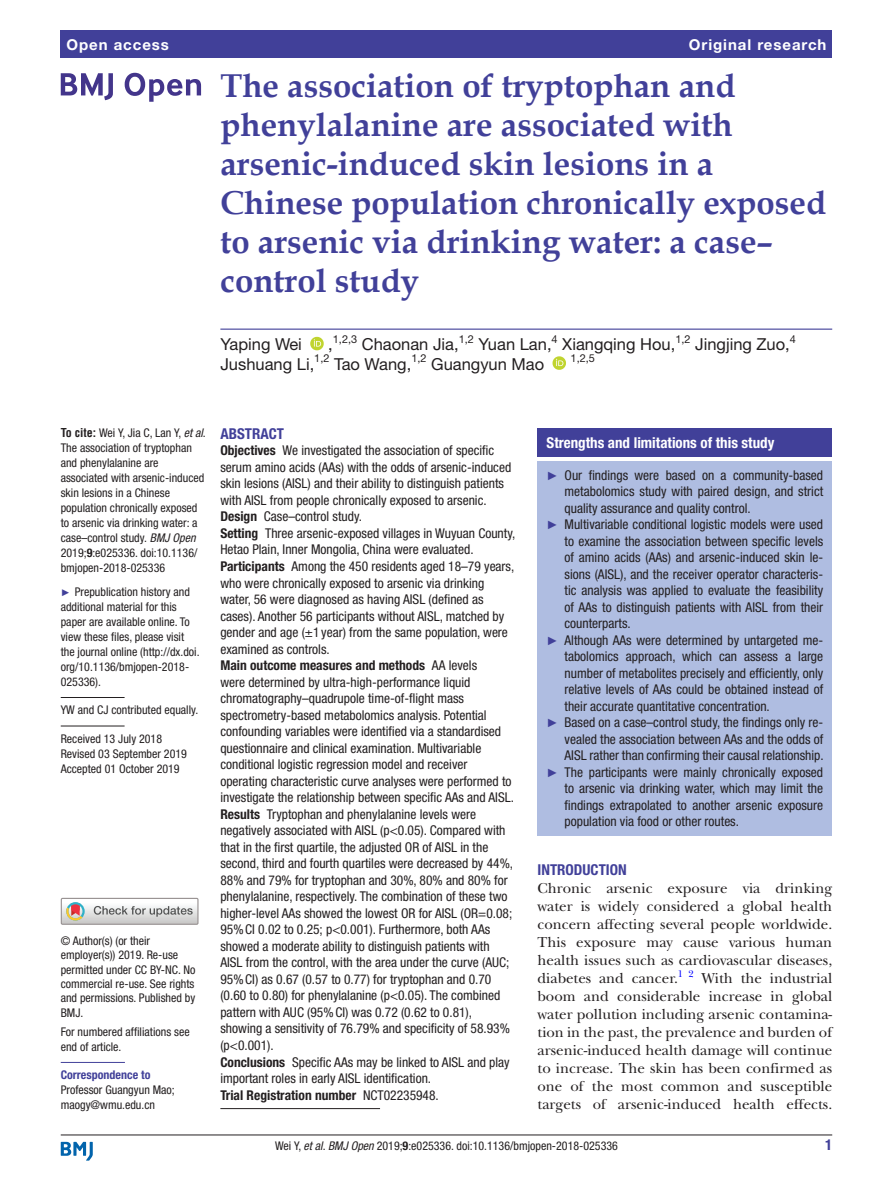
<style>
.page{position:relative;width:893px;height:1191px;background:#fff}
.page>*{position:absolute;margin:0;border:0;box-sizing:border-box;transform-origin:0 0}
.t1{font:700 33px/39px "Book Antiqua";color:#414099}
.t2{font:16.5px "Helvetica Neue LT Std";color:#231f20}
.t3{font:15px/18px "New Baskerville";color:#231f20;text-align:justify}
.t4{font:700 condensed 15px "Helvetica Neue LT Std";color:#fff}
.t5{font:700 15px "Helvetica Neue LT Std";letter-spacing:.065em;color:#fff}
.t6{font:700 condensed 15px "Helvetica Neue LT Std";color:#414099}
.t7{font:condensed 13.5px/16.5px "Helvetica Neue LT Std";color:#231f20}
.t8{font:condensed 12px/15px "Helvetica Neue LT Std";color:#231f20}
.t9{font:700 condensed 12px "Helvetica Neue LT Std";color:#414099}
.t10{font:10.95px "Helvetica Neue LT Std";color:#231f20}
.t11{font:9.9px "New Baskerville";color:#00f}
.s1{font-family:"Helvetica LT Std";font-weight:700}
.s2{font-style:italic}
.s3{font-weight:700}
.s4{font-family:"Arial";font-stretch:normal;font-size:9.75px;color:#414099}
.s5{font-family:"Arial";font-stretch:normal;font-size:12px;color:#414099}
</style>
<div class="page">
<hr style="left:61px;top:1134px;width:771px;height:1px;background:#231f20">
<svg style="left:61px;top:1141px;width:32px;height:19px"></svg>
<div style="left:61px;top:31px;width:771px;height:27px;background:#414099"></div>
<hr style="left:220px;top:328px;width:612px;height:2px;background:#414099">
<svg style="left:310px;top:337px;width:14px;height:13px"></svg>
<svg style="left:552px;top:356px;width:14px;height:14px"></svg>
<hr style="left:61px;top:697px;width:64px;height:1px;background:#231f20">
<hr style="left:61px;top:725px;width:64px;height:1px;background:#231f20">
<hr style="left:61px;top:1062px;width:64px;height:1px;background:#414099">
<svg style="left:61px;top:73px;width:52px;height:27px"></svg>
<svg style="left:125px;top:73px;width:76px;height:29px"></svg>
<div style="left:61px;top:897px;width:138px;height:27px;border:1px solid #969090"></div>
<svg style="left:61px;top:898px;width:137px;height:26px"></svg>
<div style="left:538px;top:428px;width:294px;height:29px;background:#414099"></div>
<div style="left:538px;top:461px;width:294px;height:374px;background:#afbde1"></div>
<hr style="left:220px;top:1108px;width:160px;height:1px;background:#231f20">
<p class="t5" style="left:66px;top:35px;width:104px">Open access</p>
<p class="t5" style="left:689px;top:35px;width:139px">Original research</p>
<h1 class="t1" style="left:220px;top:66px;width:607px">The association of tryptophan and phenylalanine are associated with arsenic-induced skin lesions in a<br>Chinese population chronically exposed to arsenic via drinking water: a case– control study</h1>
<p class="t2" style="left:220px;top:335px;width:83px">Yaping Wei</p>
<p class="t2" style="left:328px;top:335px;width:6px">,</p>
<p class="t10" style="left:333px;top:332px;width:26px">1,2,3</p>
<p class="t2" style="left:362px;top:335px;width:98px">Chaonan Jia,</p>
<p class="t10" style="left:459px;top:332px;width:17px">1,2</p>
<p class="t2" style="left:478px;top:335px;width:75px">Yuan Lan,</p>
<p class="t10" style="left:552px;top:332px;width:8px">4</p>
<p class="t2" style="left:562px;top:335px;width:115px">Xiangqing Hou,</p>
<p class="t10" style="left:675px;top:332px;width:17px">1,2</p>
<p class="t2" style="left:695px;top:335px;width:96px">Jingjing Zuo,</p>
<p class="t10" style="left:790px;top:332px;width:8px">4</p>
<p class="t2" style="left:220px;top:354px;width:95px">Jushuang Li,</p>
<p class="t10" style="left:314px;top:352px;width:17px">1,2</p>
<p class="t2" style="left:334px;top:354px;width:79px">Tao Wang,</p>
<p class="t10" style="left:411px;top:352px;width:17px">1,2</p>
<p class="t2" style="left:431px;top:354px;width:115px">Guangyun Mao</p>
<p class="t10" style="left:571px;top:352px;width:26px">1,2,5</p>
<p class="t8" style="left:61px;top:425px;width:146px"><span class="s1">To cite:</span> Wei Y, Jia C, Lan Y, <span class="s2">et al</span>.<br>The association of tryptophan and phenylalanine are associated with arsenic-induced skin lesions in a Chinese population chronically exposed to arsenic via drinking water: a case–control study. <span class="s2">BMJ Open<br></span>2019;<span class="s3">9</span>:e025336. doi:10.1136/ bmjopen-2018-025336</p>
<p class="t8" style="left:61px;top:584px;width:140px"><span class="s4">►</span> Prepublication history and additional material for this paper are available online. To view these files, please visit the journal online (http://dx.doi. org/10.1136/bmjopen-2018-<br>025336).</p>
<p class="t8" style="left:61px;top:702px;width:139px">YW and CJ contributed equally.</p>
<p class="t8" style="left:61px;top:731px;width:128px">Received 13 July 2018<br>Revised 03 September 2019<br>Accepted 01 October 2019</p>
<p class="t8" style="left:61px;top:933px;width:136px;line-height:14.4px">© Author(s) (or their employer(s)) 2019. Re-use permitted under CC BY-NC. No commercial re-use. See rights and permissions. Published by<br>BMJ.</p>
<p class="t8" style="left:61px;top:1024px;width:130px">For numbered affiliations see end of article.</p>
<p class="t9" style="left:61px;top:1067px;width:91px">Correspondence to</p>
<p class="t8" style="left:61px;top:1082px;width:116px">Professor Guangyun Mao; maogy@wmu.edu.cn</p>
<p class="t6" style="left:220px;top:424px;width:65px">ABSTRACT</p>
<p class="t7" style="left:220px;top:442px;width:296px"><span class="s3">Objectives</span> We investigated the association of specific serum amino acids (AAs) with the odds of arsenic-induced skin lesions (AISL) and their ability to distinguish patients with AISL from people chronically exposed to arsenic.<br><span class="s3">Design</span> Case–control study.<br><span class="s3">Setting</span> Three arsenic-exposed villages in Wuyuan County, Hetao Plain, Inner Mongolia, China were evaluated.<br><span class="s3">Participants</span> Among the 450 residents aged 18–79 years, who were chronically exposed to arsenic via drinking water, 56 were diagnosed as having AISL (defined as cases). Another 56 participants without AISL, matched by gender and age (±1 year) from the same population, were examined as controls.<br><span class="s3">Main outcome measures and methods</span> AA levels<br>were determined by ultra-high-performance liquid chromatography–quadrupole time-of-flight mass spectrometry-based metabolomics analysis. Potential confounding variables were identified via a standardised questionnaire and clinical examination. Multivariable conditional logistic regression model and receiver operating characteristic curve analyses were performed to investigate the relationship between specific AAs and AISL.<br><span class="s3">Results</span> Tryptophan and phenylalanine levels were negatively associated with AISL (p&lt;0.05). Compared with that in the first quartile, the adjusted OR of AISL in the second, third and fourth quartiles were decreased by 44%, 88% and 79% for tryptophan and 30%, 80% and 80% for phenylalanine, respectively. The combination of these two higher-level AAs showed the lowest OR for AISL (OR=0.08; 95%CI 0.02 to 0.25; p&lt;0.001). Furthermore, both AAs showed a moderate ability to distinguish patients with<br>AISL from the control, with the area under the curve (AUC; 95%CI) as 0.67 (0.57 to 0.77) for tryptophan and 0.70 (0.60 to 0.80) for phenylalanine (p&lt;0.05). The combined pattern with AUC (95%CI) was 0.72 (0.62 to 0.81), showing a sensitivity of 76.79% and specificity of 58.93% (p&lt;0.001).<br><span class="s3">Conclusions</span> Specific AAs may be linked to AISL and play important roles in early AISL identification.<br><span class="s3">Trial Registration number</span> NCT02235948.</p>
<p class="t4" style="left:547px;top:433px;width:229px">Strengths and limitations of this study</p>
<p class="t7" style="left:547px;top:466px;width:278px"><span class="s5">►</span> Our findings were based on a community-based</p>
<p class="t7" style="left:565px;top:483px;width:260px">metabolomics study with paired design, and strict</p>
<p class="t7" style="left:565px;top:499px;width:188px">quality assurance and quality control.</p>
<p class="t7" style="left:547px;top:516px;width:278px"><span class="s5">►</span> Multivariable conditional logistic models were used</p>
<p class="t7" style="left:565px;top:532px;width:260px">to examine the association between specific levels</p>
<p class="t7" style="left:565px;top:549px;width:260px">of amino acids (AAs) and arsenic-induced skin le-</p>
<p class="t7" style="left:565px;top:565px;width:260px">sions (AISL), and the receiver operator characteris-</p>
<p class="t7" style="left:565px;top:582px;width:260px">tic analysis was applied to evaluate the feasibility</p>
<p class="t7" style="left:565px;top:598px;width:260px">of AAs to distinguish patients with AISL from their</p>
<p class="t7" style="left:565px;top:615px;width:68px">counterparts.</p>
<p class="t7" style="left:547px;top:631px;width:278px"><span class="s5">►</span> Although AAs were determined by untargeted me-</p>
<p class="t7" style="left:565px;top:648px;width:260px">tabolomics approach, which can assess a large</p>
<p class="t7" style="left:565px;top:664px;width:260px">number of metabolites precisely and efficiently, only</p>
<p class="t7" style="left:565px;top:681px;width:260px">relative levels of AAs could be obtained instead of</p>
<p class="t7" style="left:565px;top:697px;width:207px">their accurate quantitative concentration.</p>
<p class="t7" style="left:547px;top:714px;width:278px"><span class="s5">►</span> Based on a case–control study, the findings only re-</p>
<p class="t7" style="left:565px;top:730px;width:260px">vealed the association between AAs and the odds of</p>
<p class="t7" style="left:565px;top:747px;width:261px">AISL rather than confirming their causal relationship.</p>
<p class="t7" style="left:547px;top:763px;width:278px"><span class="s5">►</span> The participants were mainly chronically exposed</p>
<p class="t7" style="left:565px;top:780px;width:260px">to arsenic via drinking water, which may limit the</p>
<p class="t7" style="left:565px;top:796px;width:260px">findings extrapolated to another arsenic exposure</p>
<p class="t7" style="left:565px;top:813px;width:176px">population via food or other routes.</p>
<p class="t6" style="left:538px;top:861px;width:22px">Introd</p>
<p class="t6" style="left:582px;top:861px;width:16px">uctio</p>
<p class="t6" style="left:618px;top:861px;width:10px">n</p>
<p class="t3" style="left:538px;top:879px;width:296px">Chronic arsenic exposure via drinking water is widely considered a global health concern affecting several people worldwide.<br>This exposure may cause various human health issues such as cardiovascular diseases, diabetes and cancer.</p>
<p class="t11" style="left:678px;top:967px;width:17px">1 2</p>
<p class="t3" style="left:538px;top:969px;width:296px;text-indent:164px">With the industrial boom and considerable increase in global water pollution including arsenic contamina&shy;tion in the past, the prevalence and burden of arsenic-induced health damage will continue to increase. The skin has been confirmed as one of the most common and susceptible targets of arsenic-induced health effects.</p>
<p class="t8" style="left:275px;top:1137px;width:344px">Wei Y, <span class="s2">et al</span>. <span class="s2">BMJ Open</span> 2019;<span class="s3">9</span>:e025336. doi:10.1136/bmjopen-2018-025336</p>
<p class="t6" style="left:825px;top:1135px;width:9px">1</p>
</div>
